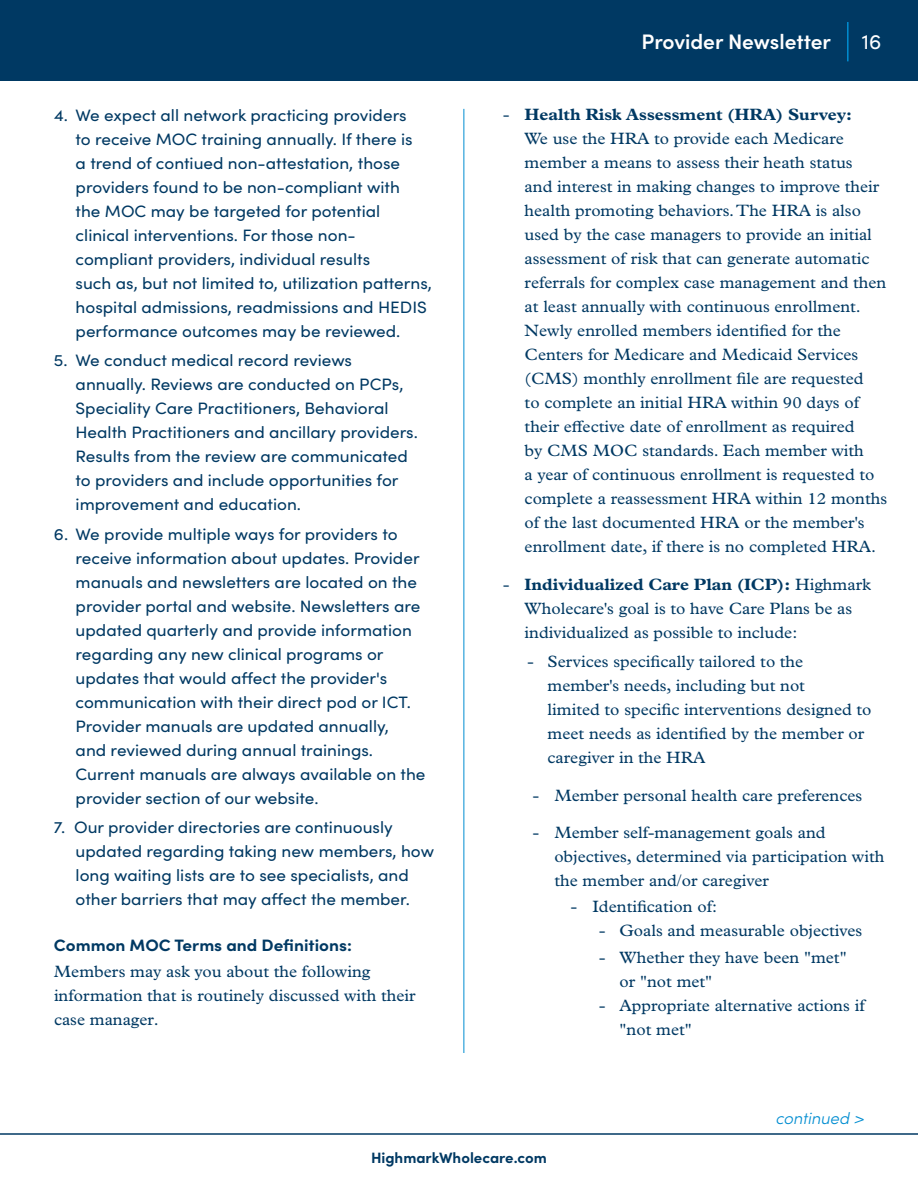
<style>
.page{position:relative;width:918px;height:1188px;background:#fff}
.page>*{position:absolute;margin:0;border:0;box-sizing:border-box;transform-origin:0 0}
.t1{font:600 21px "Sofia Pro";color:#fff}
.t2{font:21px "Sofia Pro";color:#fff}
.t3{font:16.5px/24px "Plantin MT Pro";color:#003963;scale:1.04 1}
.t4{font:16.5px/24px "Sofia Pro";color:#003963;scale:1.04 1}
.t5{font:700 16.5px "Sofia Pro";color:#003963;scale:1.04 1}
.t6{font:italic 300 16.5px "Sofia Pro";color:#008dd1}
.t7{font:700 15px "Sofia Pro";color:#003963}
.s1{font-weight:700}
</style>
<div class="page">
<div style="left:0;top:0;width:918px;height:81px;background:#003963"></div>
<hr style="left:847px;top:22px;width:2px;height:39px;background:#008dd1">
<hr style="left:0;top:1133px;width:918px;height:2px;background:#003963">
<hr style="left:464px;top:109px;width:1px;height:944px;background:#008dd1">
<p class="t4" style="left:76px;top:102px;width:344px;text-indent:-22px">4. We expect all network practicing providers<br>to receive MOC training annually. If there is<br>a trend of contiued non-attestation, those providers found to be non-compliant with<br>the MOC may be targeted for potential clinical interventions. For those non&shy;compliant providers, individual results<br>such as, but not limited to, utilization patterns, hospital admissions, readmissions and HEDIS performance outcomes may be reviewed.</p>
<p class="t4" style="left:76px;top:348px;width:331px;text-indent:-22px">5. We conduct medical record reviews annually. Reviews are conducted on PCPs, Speciality Care Practitioners, Behavioral Health Practitioners and ancillary providers.<br>Results from the review are communicated to providers and include opportunities for improvement and education.</p>
<p class="t4" style="left:76px;top:521px;width:338px;text-indent:-22px">6. We provide multiple ways for providers to receive information about updates. Provider manuals and newsletters are located on the provider portal and website. Newsletters are updated quarterly and provide information regarding any new clinical programs or updates that would affect the provider's communication with their direct pod or ICT.<br>Provider manuals are updated annually,<br>and reviewed during annual trainings.<br>Current manuals are always available on the provider section of our website.</p>
<p class="t4" style="left:76px;top:814px;width:346px;text-indent:-22px">7. Our provider directories are continuously updated regarding taking new members, how long waiting lists are to see specialists, and other barriers that may affect the member.</p>
<p class="t5" style="left:54px;top:932px;width:288px">Common MOC Terms and Definitions:</p>
<p class="t3" style="left:54px;top:960px;width:349px">Members may ask you about the following information that is routinely discussed with their case manager.</p>
<p class="t1" style="left:642px;top:26px;width:191px">Provider Newsletter</p>
<p class="t2" style="left:862px;top:26px;width:21px">16</p>
<p class="t3" style="left:525px;top:103px;width:350px;text-indent:-22px">- <span class="s1">Health Risk Assessment (HRA) Survey:<br></span>We use the HRA to provide each Medicare member a means to assess their heath status<br>and interest in making changes to improve their health promoting behaviors. The HRA is also used by the case managers to provide an initial assessment of risk that can generate automatic referrals for complex case management and then at least annually with continuous enrollment.<br>Newly enrolled members identified for the Centers for Medicare and Medicaid Services (CMS) monthly enrollment file are requested<br>to complete an initial HRA within 90 days of their effective date of enrollment as required<br>by CMS MOC standards. Each member with<br>a year of continuous enrollment is requested to complete a reassessment HRA within 12 months of the last documented HRA or the member's enrollment date, if there is no completed HRA.</p>
<p class="t3" style="left:525px;top:573px;width:334px;text-indent:-22px">- <span class="s1">Individualized Care Plan (ICP):</span> Highmark<br>Wholecare's goal is to have Care Plans be as individualized as possible to include:</p>
<p class="t3" style="left:548px;top:650px;width:313px;text-indent:-20px">- Services specifically tailored to the member's needs, including but not<br>limited to specific interventions designed to meet needs as identified by the member or caregiver in the HRA</p>
<p class="t3" style="left:533px;top:783px;width:318px">- Member personal health care preferences</p>
<p class="t3" style="left:554px;top:821px;width:319px;text-indent:-22px">- Member self-management goals and objectives, determined via participation with the member and/or caregiver</p>
<p class="t3" style="left:571px;top:895px;width:142px">- Identification of:</p>
<p class="t3" style="left:599px;top:919px;width:254px">- Goals and measurable objectives</p>
<p class="t3" style="left:620px;top:945px;width:220px;text-indent:-20px">- Whether they have been "met" or "not met"</p>
<p class="t3" style="left:620px;top:993px;width:237px;text-indent:-20px">- Appropriate alternative actions if "not met"</p>
<p class="t6" style="left:775px;top:1106px;width:90px">continued &gt;</p>
<p class="t7" style="left:371px;top:1146px;width:177px">HighmarkWholecare.com</p>
</div>
